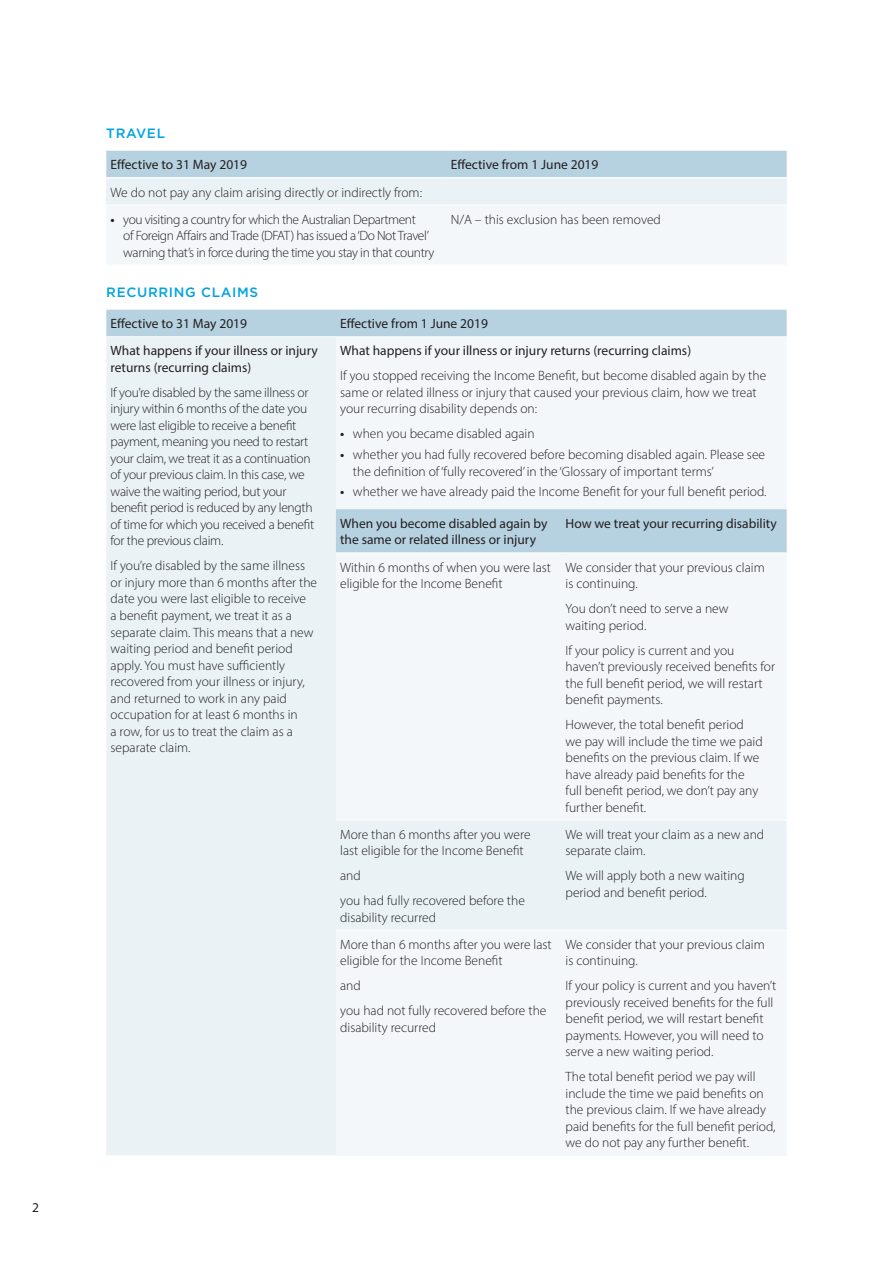
<style>
.page{position:relative;width:893px;height:1263px;background:#fff}
.page>*{position:absolute;margin:0;border:0;box-sizing:border-box;transform-origin:0 0}
._15_Broch_Body_9_11{font:300 13.5px/16.5px "Myriad Pro";color:#231f20}
._15_Broch_Body_9_11-2{font:300 13.5px/16.5px "Myriad Pro";letter-spacing:-.02em;color:#231f20}
._15_Broch_Body_9_11-3{font:13.5px/16.5px "Myriad Pro";color:#231f20}
._15_Broch_Body_9_11-4{font:300 13.5px/16.5px "Myriad Pro";letter-spacing:-.03em;color:#231f20}
._15_Broch_Head_2_Got{font:500 13.5px "Gotham";letter-spacing:.05em;color:#00a2e1}
.s1{font-weight:600}
</style>
<div class="page">
<div style="left:106px;top:151px;width:681px;height:26px;background:#b6d1df"></div>
<div style="left:106px;top:178px;width:681px;height:27px;background:#eaf2f6"></div>
<div style="left:107px;top:206px;width:679px;height:58px;background:#f3f7f9"></div>
<div style="left:106px;top:310px;width:681px;height:26px;background:#b6d1df"></div>
<div style="left:106px;top:337px;width:230px;height:818px;background:#eaf2f6"></div>
<svg style="left:336px;top:338px;width:451px;height:818px;fill:#f3f7f9"></svg>
<div style="left:336px;top:509px;width:451px;height:43px;background:#b6d1df"></div>
<hr style="left:336px;top:552px;width:225px;height:1px;background:#fff">
<hr style="left:561px;top:552px;width:226px;height:1px;background:#fff">
<hr style="left:336px;top:820px;width:225px;height:1px;background:#fff">
<hr style="left:561px;top:820px;width:226px;height:1px;background:#fff">
<hr style="left:336px;top:930px;width:225px;height:1px;background:#fff">
<hr style="left:561px;top:930px;width:226px;height:1px;background:#fff">
<p class="_15_Broch_Body_9_11-3" style="left:32px;top:1199px;width:8px">2</p>
<p class="_15_Broch_Head_2_Got" style="left:106px;top:126px;width:60px">TRAVEL</p>
<p class="_15_Broch_Body_9_11-3" style="left:111px;top:156px;width:138px">Effective to 31 May 2019</p>
<p class="_15_Broch_Body_9_11-3" style="left:451px;top:156px;width:149px">Effective from 1 June 2019</p>
<p class="_15_Broch_Body_9_11" style="left:111px;top:184px;width:313px">We do not pay any claim arising directly or indirectly from:</p>
<p class="_15_Broch_Body_9_11-4" style="left:123px;top:211px;width:313px;text-indent:-13px"><span class="s1">•</span> you visiting a country for which the Australian Department<br>of Foreign Affairs and Trade (DFAT) has issued a ‘Do Not Travel’ warning that’s in force during the time you stay in that country</p>
<p class="_15_Broch_Body_9_11" style="left:451px;top:211px;width:212px">N/A – this exclusion has been removed</p>
<p class="_15_Broch_Head_2_Got" style="left:106px;top:285px;width:153px">RECURRING CLAIMS</p>
<p class="_15_Broch_Body_9_11-3" style="left:111px;top:315px;width:138px">Effective to 31 May 2019</p>
<p class="_15_Broch_Body_9_11-3" style="left:340px;top:315px;width:149px">Effective from 1 June 2019</p>
<p class="_15_Broch_Body_9_11-3" style="left:111px;top:342px;width:209px">What happens if your illness or injury returns (recurring claims)</p>
<p class="_15_Broch_Body_9_11-2" style="left:111px;top:384px;width:205px">If you’re disabled by the same illness or injury within 6 months of the date you were last eligible to receive a benefit payment, meaning you need to restart your claim, we treat it as a continuation of your previous claim. In this case, we waive the waiting period, but your benefit period is reduced by any length of time for which you received a benefit for the previous claim.</p>
<p class="_15_Broch_Body_9_11" style="left:111px;top:558px;width:208px">If you’re disabled by the same illness or injury more than 6 months after the date you were last eligible to receive<br>a benefit payment, we treat it as a separate claim. This means that a new waiting period and benefit period apply. You must have sufficiently recovered from your illness or injury, and returned to work in any paid occupation for at least 6 months in<br>a row, for us to treat the claim as a separate claim.</p>
<p class="_15_Broch_Body_9_11-3" style="left:340px;top:342px;width:352px">What happens if your illness or injury returns (recurring claims)</p>
<p class="_15_Broch_Body_9_11" style="left:340px;top:368px;width:427px">If you stopped receiving the Income Benefit, but become disabled again by the same or related illness or injury that caused your previous claim, how we treat your recurring disability depends on:</p>
<p class="_15_Broch_Body_9_11" style="left:340px;top:426px;width:196px"><span class="s1">•</span> when you became disabled again</p>
<p class="_15_Broch_Body_9_11" style="left:353px;top:446px;width:414px;text-indent:-13px"><span class="s1">•</span> whether you had fully recovered before becoming disabled again. Please see the definition of ‘fully recovered’ in the ‘Glossary of important terms’</p>
<p class="_15_Broch_Body_9_11" style="left:340px;top:484px;width:428px"><span class="s1">•</span> whether we have already paid the Income Benefit for your full benefit period.</p>
<p class="_15_Broch_Body_9_11-3" style="left:340px;top:515px;width:209px">When you become disabled again by the same or related illness or injury</p>
<p class="_15_Broch_Body_9_11-3" style="left:566px;top:515px;width:213px">How we treat your recurring disability</p>
<p class="_15_Broch_Body_9_11" style="left:340px;top:559px;width:212px">Within 6 months of when you were last eligible for the Income Benefit</p>
<p class="_15_Broch_Body_9_11" style="left:566px;top:559px;width:201px">We consider that your previous claim is continuing.</p>
<p class="_15_Broch_Body_9_11" style="left:566px;top:600px;width:165px">You don’t need to serve a new waiting period.</p>
<p class="_15_Broch_Body_9_11" style="left:566px;top:642px;width:211px">If your policy is current and you haven’t previously received benefits for the full benefit period, we will restart benefit payments.</p>
<p class="_15_Broch_Body_9_11" style="left:566px;top:716px;width:199px">However, the total benefit period we pay will include the time we paid benefits on the previous claim. If we have already paid benefits for the full benefit period, we don’t pay any further benefit.</p>
<p class="_15_Broch_Body_9_11" style="left:340px;top:826px;width:192px">More than 6 months after you were last eligible for the Income Benefit</p>
<p class="_15_Broch_Body_9_11" style="left:340px;top:867px;width:22px">and</p>
<p class="_15_Broch_Body_9_11" style="left:340px;top:892px;width:186px">you had fully recovered before the disability recurred</p>
<p class="_15_Broch_Body_9_11" style="left:566px;top:826px;width:200px">We will treat your claim as a new and separate claim.</p>
<p class="_15_Broch_Body_9_11" style="left:566px;top:867px;width:181px">We will apply both a new waiting period and benefit period.</p>
<p class="_15_Broch_Body_9_11" style="left:340px;top:936px;width:213px">More than 6 months after you were last eligible for the Income Benefit</p>
<p class="_15_Broch_Body_9_11" style="left:340px;top:977px;width:22px">and</p>
<p class="_15_Broch_Body_9_11" style="left:340px;top:1002px;width:208px">you had not fully recovered before the disability recurred</p>
<p class="_15_Broch_Body_9_11" style="left:566px;top:936px;width:201px">We consider that your previous claim is continuing.</p>
<p class="_15_Broch_Body_9_11" style="left:566px;top:977px;width:212px">If your policy is current and you haven’t previously received benefits for the full benefit period, we will restart benefit payments. However, you will need to serve a new waiting period.</p>
<p class="_15_Broch_Body_9_11" style="left:566px;top:1068px;width:212px">The total benefit period we pay will include the time we paid benefits on the previous claim. If we have already paid benefits for the full benefit period, we do not pay any further benefit.</p>
</div>
